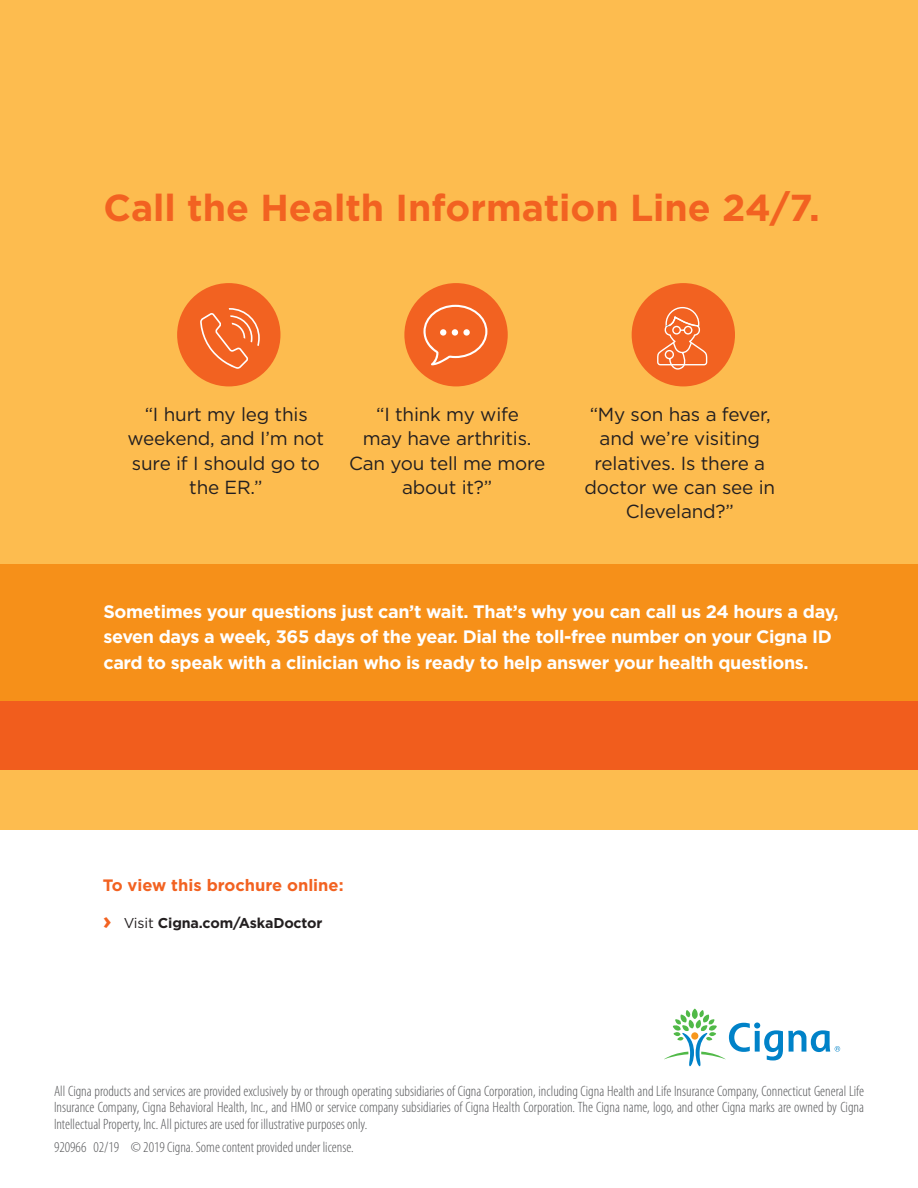
<style>
.page{position:relative;width:918px;height:1188px;background:#fff}
.page>*{position:absolute;margin:0;border:0;box-sizing:border-box;transform-origin:0 0}
.t1{font:700 37.5px "Gotham";color:#f26221}
.Bullet_copy_book_9_5{font:18.9px/24.3px "Gotham";letter-spacing:-.01em;color:#231f20;text-align:center}
.t2{font:700 18px/25.5px "Gotham";letter-spacing:-.02em;color:#fff}
.t3{font:700 16.5px "Gotham";color:#f26221}
.Legal_copy_Cat{font:300 condensed 15px/16.5px "Myriad Pro";color:#57585a;text-align:justify}
.t4{font:700 14.25px "Gotham";letter-spacing:-.01em;color:#231f20}
.s1{font-size:24px;color:#f26221}
.s2{font-weight:400}
</style>
<div class="page">
<div style="left:0;top:0;width:918px;height:829px;background:#fdbc4f"></div>
<svg style="left:664px;top:1009px;width:176px;height:57px"></svg>
<div style="left:0;top:564px;width:918px;height:137px;background:#f69019"></div>
<div style="left:0;top:701px;width:918px;height:69px;background:#f26221"></div>
<div style="left:177px;top:283px;width:103px;height:103px;background:#f26221;border-radius:50%"></div>
<svg style="left:200px;top:308px;width:60px;height:61px"></svg>
<div style="left:404px;top:283px;width:104px;height:103px;background:#f26221;border-radius:50%"></div>
<svg style="left:423px;top:305px;width:64px;height:60px"></svg>
<div style="left:440px;top:329px;width:6px;height:7px;background:#fff;border-radius:50%"></div>
<div style="left:452px;top:329px;width:6px;height:7px;background:#fff;border-radius:50%"></div>
<svg style="left:463px;top:329px;width:7px;height:7px"></svg>
<div style="left:632px;top:283px;width:103px;height:103px;background:#f26221;border-radius:50%"></div>
<svg style="left:657px;top:306px;width:51px;height:64px"></svg>
<p class="t1" style="left:103px;top:183px;width:718px">Call the Health Information Line 24/7.</p>
<p class="Bullet_copy_book_9_5" style="left:128px;top:402px;width:198px">“I hurt my leg this weekend, and I’m not sure if I should go to the ER.”</p>
<p class="Bullet_copy_book_9_5" style="left:349px;top:402px;width:198px">“I think my wife<br>may have arthritis.<br>Can you tell me more about it?”</p>
<p class="Bullet_copy_book_9_5" style="left:585px;top:402px;width:192px">“My son has a fever, and we’re visiting relatives. Is there a doctor we can see in<br>Cleveland?”</p>
<p class="t2" style="left:103px;top:599px;width:737px">Sometimes your questions just can’t wait. That’s why you can call us 24 hours a day, seven days a week, 365 days of the year. Dial the toll-free number on your Cigna ID card to speak with a clinician who is ready to help answer your health questions.</p>
<p class="t3" style="left:103px;top:874px;width:242px">To view this brochure online:</p>
<p class="t4" style="left:103px;top:913px;width:221px"><span class="s1">›</span> <span class="s2">Visit</span> Cigna.com/AskaDoctor</p>
<p class="Legal_copy_Cat" style="left:54px;top:1083px;width:812px">All Cigna products and services are provided exclusively by or through operating subsidiaries of Cigna Corporation, including Cigna Health and Life Insurance Company, Connecticut General Life Insurance Company, Cigna Behavioral Health, Inc., and HMO or service company subsidiaries of Cigna Health Corporation. The Cigna name, logo, and other Cigna marks are owned by Cigna Intellectual Property, Inc. All pictures are used for illustrative purposes only.</p>
<p class="Legal_copy_Cat" style="left:54px;top:1139px;width:301px">920966 02/19 © 2019 Cigna. Some content provided under license.</p>
</div>
